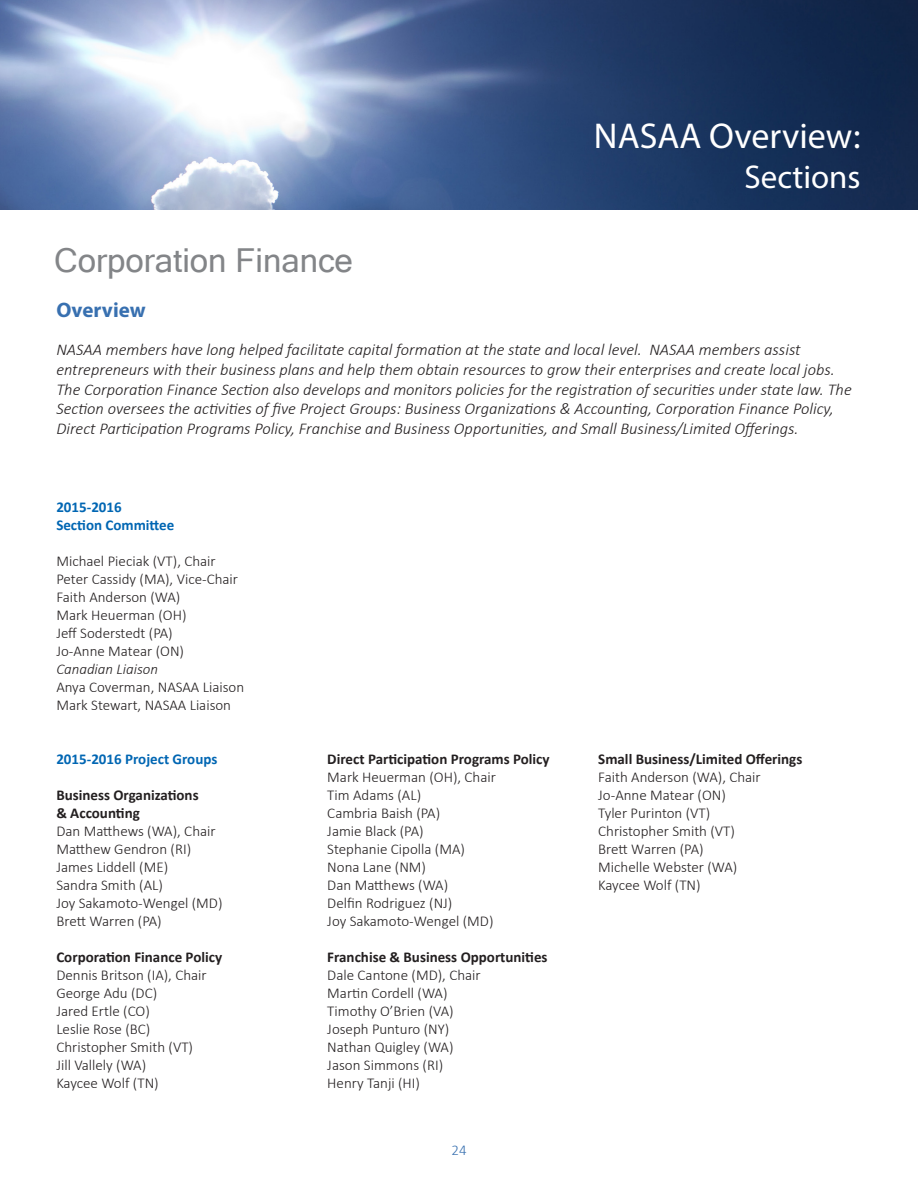
<style>
.page{position:relative;width:918px;height:1188px;background:#fff}
.page>*{position:absolute;margin:0;border:0;box-sizing:border-box;transform-origin:0 0}
.Head_2{font:36px "Myriad Pro";color:#fff}
.t1{font:33px "Microsoft Sans Serif";color:#838588}
.Head_2-2{font:33px "Myriad Pro";color:#fff}
.t2{font:700 21px "Myriad Pro";color:#3870b0}
.t3{font:italic 300 16.5px/19.8px "Calibri";color:#231f20}
.t4{font:300 15px/18px "Calibri";color:#231f20}
.t5{font:700 15px/18px "Calibri";color:#231f20}
.t6{font:700 15px/18px "Calibri";color:#0166b3}
.Upper_Right{font:300 15px "Calibri";color:#3870b0}
.s1{font-style:italic}
</style>
<div class="page">
<img style="left:0;top:0;width:918px;height:209px">
<p class="Head_2" style="left:594px;top:114px;width:268px">NASAA Overview:</p>
<p class="Head_2-2" style="left:744px;top:156px;width:118px">Sections</p>
<p class="t1" style="left:54px;top:238px;width:300px">Corporation Finance</p>
<p class="t2" style="left:56px;top:296px;width:91px">Overview</p>
<p class="t3" style="left:56px;top:340px;width:797px">NASAA members have long helped facilitate capital formation at the state and local level. NASAA members assist entrepreneurs with their business plans and help them obtain resources to grow their enterprises and create local jobs.<br>The Corporation Finance Section also develops and monitors policies for the registration of securities under state law. The Section oversees the activities of five Project Groups: Business Organizations &amp; Accounting, Corporation Finance Policy, Direct Participation Programs Policy, Franchise and Business Opportunities, and Small Business/Limited Offerings.</p>
<p class="t6" style="left:56px;top:498px;width:120px">2015-2016<br>Section Committee</p>
<p class="t4" style="left:56px;top:552px;width:161px">Michael Pieciak (VT), Chair</p>
<p class="t4" style="left:56px;top:570px;width:183px">Peter Cassidy (MA), Vice-Chair</p>
<p class="t4" style="left:56px;top:588px;width:126px">Faith Anderson (WA)</p>
<p class="t4" style="left:56px;top:606px;width:132px">Mark Heuerman (OH)</p>
<p class="t4" style="left:56px;top:624px;width:118px">Jeff Soderstedt (PA)</p>
<p class="t4" style="left:56px;top:642px;width:189px">Jo-Anne Matear (ON)<br><span class="s1">Canadian Liaison<br></span>Anya Coverman, NASAA Liaison<br>Mark Stewart, NASAA Liaison</p>
<p class="t6" style="left:56px;top:750px;width:163px">2015-2016 Project Groups</p>
<p class="t5" style="left:56px;top:786px;width:144px">Business Organizations &amp; Accounting</p>
<p class="t4" style="left:56px;top:822px;width:161px">Dan Matthews (WA), Chair</p>
<p class="t4" style="left:56px;top:840px;width:136px">Matthew Gendron (RI)</p>
<p class="t4" style="left:56px;top:858px;width:113px">James Liddell (ME)</p>
<p class="t4" style="left:56px;top:876px;width:108px">Sandra Smith (AL)</p>
<p class="t4" style="left:56px;top:894px;width:168px">Joy Sakamoto-Wengel (MD)</p>
<p class="t4" style="left:56px;top:912px;width:107px">Brett Warren (PA)</p>
<p class="t5" style="left:56px;top:948px;width:167px">Corporation Finance Policy</p>
<p class="t4" style="left:56px;top:966px;width:152px">Dennis Britson (IA), Chair</p>
<p class="t4" style="left:56px;top:984px;width:102px">George Adu (DC)</p>
<p class="t4" style="left:56px;top:1002px;width:95px">Jared Ertle (CO)</p>
<p class="t4" style="left:56px;top:1020px;width:96px">Leslie Rose (BC)</p>
<p class="t4" style="left:56px;top:1038px;width:138px">Christopher Smith (VT)</p>
<p class="t4" style="left:56px;top:1056px;width:91px">Jill Vallely (WA)</p>
<p class="t4" style="left:56px;top:1074px;width:104px">Kaycee Wolf (TN)</p>
<p class="t5" style="left:327px;top:750px;width:224px">Direct Participation Programs Policy</p>
<p class="t4" style="left:327px;top:768px;width:170px">Mark Heuerman (OH), Chair</p>
<p class="t4" style="left:327px;top:786px;width:95px">Tim Adams (AL)</p>
<p class="t4" style="left:327px;top:804px;width:114px">Cambria Baish (PA)</p>
<p class="t4" style="left:327px;top:822px;width:98px">Jamie Black (PA)</p>
<p class="t4" style="left:327px;top:840px;width:139px">Stephanie Cipolla (MA)</p>
<p class="t4" style="left:327px;top:858px;width:100px">Nona Lane (NM)</p>
<p class="t4" style="left:327px;top:876px;width:122px">Dan Matthews (WA)</p>
<p class="t4" style="left:327px;top:894px;width:127px">Delfin Rodriguez (NJ)</p>
<p class="t4" style="left:327px;top:912px;width:168px">Joy Sakamoto-Wengel (MD)</p>
<p class="t5" style="left:327px;top:948px;width:222px">Franchise &amp; Business Opportunities</p>
<p class="t4" style="left:327px;top:966px;width:155px">Dale Cantone (MD), Chair</p>
<p class="t4" style="left:327px;top:984px;width:122px">Martin Cordell (WA)</p>
<p class="t4" style="left:327px;top:1002px;width:128px">Timothy O’Brien (VA)</p>
<p class="t4" style="left:327px;top:1020px;width:123px">Joseph Punturo (NY)</p>
<p class="t4" style="left:327px;top:1038px;width:128px">Nathan Quigley (WA)</p>
<p class="t4" style="left:327px;top:1056px;width:117px">Jason Simmons (RI)</p>
<p class="t4" style="left:327px;top:1074px;width:94px">Henry Tanji (HI)</p>
<p class="Upper_Right" style="left:451px;top:1141px;width:17px">24</p>
<p class="t5" style="left:598px;top:750px;width:206px">Small Business/Limited Offerings</p>
<p class="t4" style="left:598px;top:768px;width:164px">Faith Anderson (WA), Chair</p>
<p class="t4" style="left:598px;top:786px;width:129px">Jo-Anne Matear (ON)</p>
<p class="t4" style="left:598px;top:804px;width:114px">Tyler Purinton (VT)</p>
<p class="t4" style="left:598px;top:822px;width:138px">Christopher Smith (VT)</p>
<p class="t4" style="left:598px;top:840px;width:107px">Brett Warren (PA)</p>
<p class="t4" style="left:598px;top:858px;width:141px">Michelle Webster (WA)</p>
<p class="t4" style="left:598px;top:876px;width:104px">Kaycee Wolf (TN)</p>
</div>
